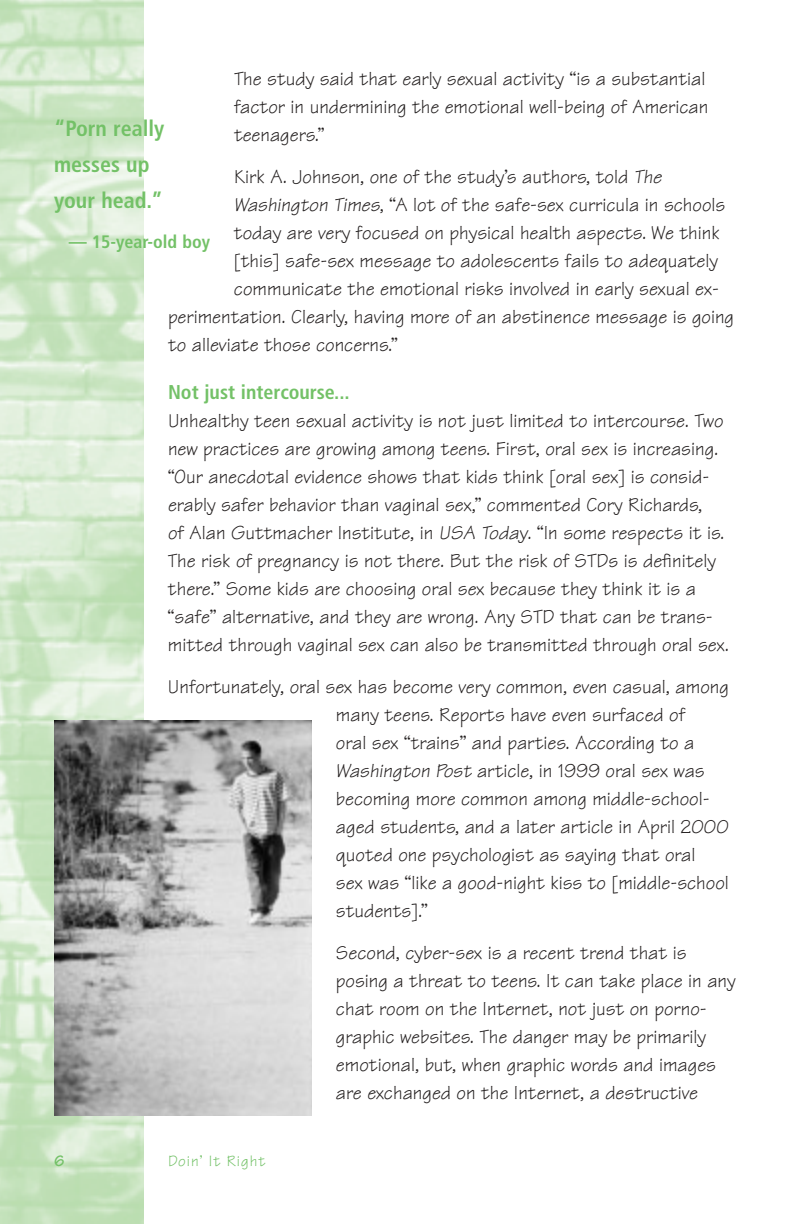
<style>
.page{position:relative;width:792px;height:1224px;background:#fff}
.page>*{position:absolute;margin:0;border:0;box-sizing:border-box;transform-origin:0 0}
.t1{font:700 condensed 22px/36px "Frutiger";color:#73c167}
.t2{font:20px/28px "Tekton";color:#231f1f}
.t3{font:700 condensed 20px "Frutiger";color:#73c167}
.t4{font:700 condensed 18px "Frutiger";color:#73c167}
.t5{font:16px "Tekton";letter-spacing:.065em;color:#73c167}
.t6{font:700 16px "Tekton";color:#73c167}
.s1{font-style:italic}
</style>
<div class="page">
<img style="left:0;top:0;width:144px;height:1224px">
<img style="left:54px;top:720px;width:258px;height:396px">
<p class="t2" style="left:234px;top:68px;width:476px">The study said that early sexual activity “is a substantial factor in undermining the emotional well-being of American teenagers.”</p>
<p class="t2" style="left:234px;top:166px;width:429px">Kirk A. Johnson, one of the study’s authors, told <span class="s1">The</span></p>
<p class="t2" style="left:234px;top:194px;width:493px"><span class="s1">Washington Times</span>, “A lot of the safe-sex curricula in schools</p>
<p class="t2" style="left:234px;top:222px;width:487px">today are very focused on physical health aspects. We think</p>
<p class="t2" style="left:234px;top:250px;width:485px">[this] safe-sex message to adolescents fails to adequately</p>
<p class="t2" style="left:234px;top:278px;width:487px">communicate the emotional risks involved in early sexual ex-</p>
<p class="t2" style="left:168px;top:306px;width:568px">perimentation. Clearly, having more of an abstinence message is going</p>
<p class="t2" style="left:168px;top:334px;width:231px">to alleviate those concerns.”</p>
<p class="t3" style="left:168px;top:384px;width:183px">Not just intercourse...</p>
<p class="t2" style="left:168px;top:410px;width:562px">Unhealthy teen sexual activity is not just limited to intercourse. Two new practices are growing among teens. First, oral sex is increasing. “Our anecdotal evidence shows that kids think [oral sex] is consid&shy;erably safer behavior than vaginal sex,” commented Cory Richards,<br>of Alan Guttmacher Institute, in <span class="s1">USA Today</span>. “In some respects it is.<br>The risk of pregnancy is not there. But the risk of STDs is definitely there.” Some kids are choosing oral sex because they think it is a “safe” alternative, and they are wrong. Any STD that can be trans&shy;mitted through vaginal sex can also be transmitted through oral sex.</p>
<p class="t2" style="left:336px;top:676px;width:395px;text-indent:-168px">Unfortunately, oral sex has become very common, even casual, among many teens. Reports have even surfaced of<br>oral sex “trains” and parties. According to a <span class="s1">Washington Post</span> article, in 1999 oral sex was becoming more common among middle-school&shy;aged students, and a later article in April 2000 quoted one psychologist as saying that oral<br>sex was “like a good-night kiss to [middle-school students].”</p>
<p class="t2" style="left:336px;top:942px;width:401px">Second, cyber-sex is a recent trend that is posing a threat to teens. It can take place in any chat room on the Internet, not just on porno&shy;graphic websites. The danger may be primarily emotional, but, when graphic words and images are exchanged on the Internet, a destructive</p>
<p class="t1" style="left:54px;top:112px;width:112px">“Porn really messes up your head.”</p>
<p class="t4" style="left:69px;top:235px;width:143px">— 15-year-old boy</p>
<p class="t6" style="left:54px;top:1155px;width:12px">6</p>
<p class="t5" style="left:168px;top:1155px;width:99px">Doin’ It Right</p>
</div>
